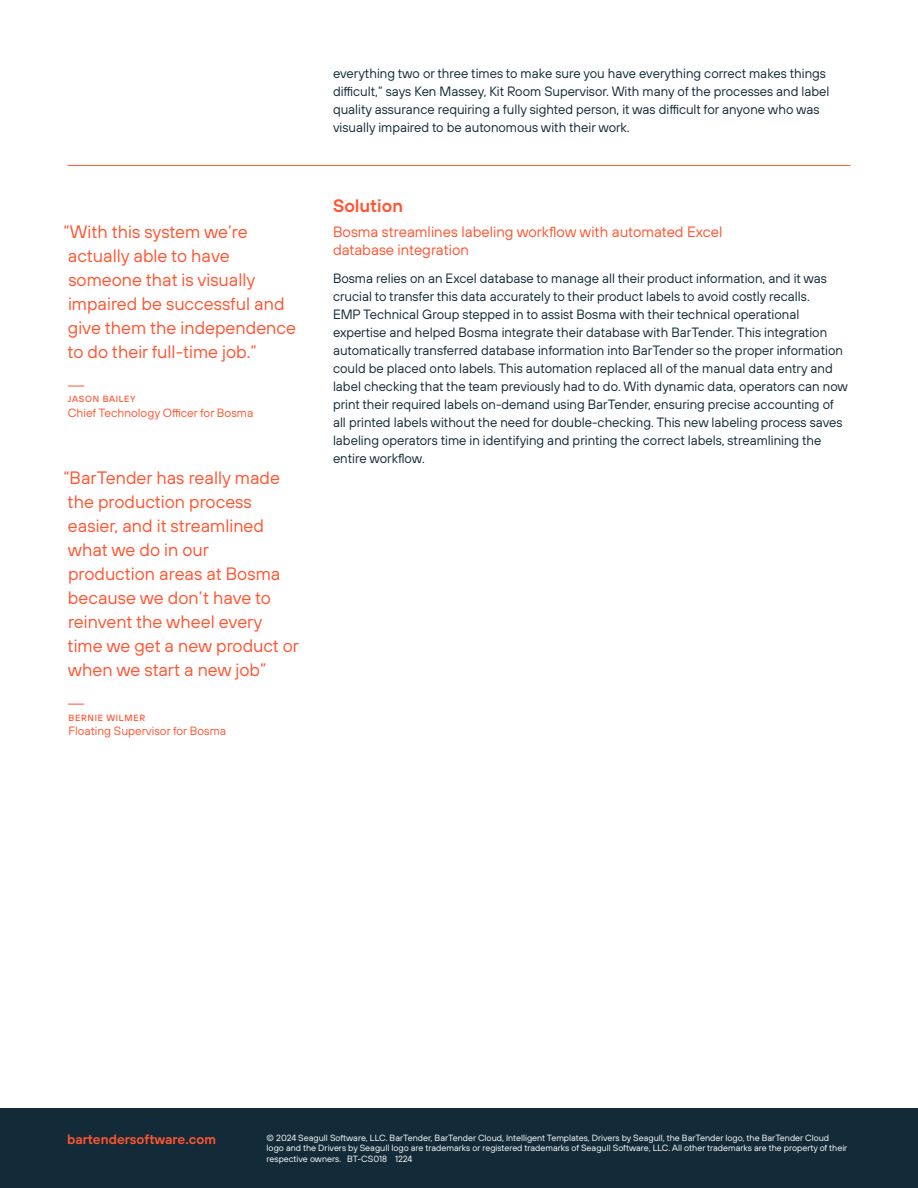
<style>
.page{position:relative;width:918px;height:1188px;background:#fff}
.page>*{position:absolute;margin:0;border:0;box-sizing:border-box;transform-origin:0 0}
.Pullquote{font:18px/24px "TT Hoves Pro";color:#ff5532}
.Subhead{font:18px "TT Hoves Pro Dm Bd";color:#ff5532}
.Body_subhead{font:15px/18px "TT Hoves Pro";color:#ff5532}
.Body{font:13.5px/18px "TT Hoves Pro";color:#132b38}
.t1{font:13.5px "TT Hoves Pro Dm Bd";color:#ff5532}
.Pullquote_Company{font:12px "TT Hoves Pro";color:#ff5532}
.t2{font:9px/10.8px "TT Hoves Pro";color:#fff}
.Pullquote_Name{font:500 9px "TT Hoves Pro";letter-spacing:.075em;color:#ff5532}
</style>
<div class="page">
<div style="left:0;top:1108px;width:918px;height:80px;background:#132b38"></div>
<hr style="left:68px;top:165px;width:782px;height:1px;background:#ff5532">
<svg style="left:68px;top:386px;width:16px;height:1px"></svg>
<svg style="left:68px;top:704px;width:16px;height:1px"></svg>
<p class="Pullquote" style="left:63px;top:220px;width:234px">“With this system we’re actually able to have someone that is visually impaired be successful and give them the independence to do their full-time job.”</p>
<p class="Pullquote_Name" style="left:68px;top:393px;width:69px">JASON BAILEY</p>
<p class="Pullquote_Company" style="left:68px;top:405px;width:187px">Chief Technology Officer for Bosma</p>
<p class="Pullquote" style="left:63px;top:466px;width:237px">“BarTender has really made the production process easier, and it streamlined what we do in our<br>production areas at Bosma because we don’t have to reinvent the wheel every<br>time we get a new product or when we start a new job”</p>
<p class="Pullquote_Name" style="left:69px;top:711px;width:78px">BERNIE WILMER</p>
<p class="Pullquote_Company" style="left:68px;top:723px;width:159px">Floating Supervisor for Bosma</p>
<p class="Body" style="left:333px;top:65px;width:498px">everything two or three times to make sure you have everything correct makes things difficult,” says Ken Massey, Kit Room Supervisor. With many of the processes and label quality assurance requiring a fully sighted person, it was difficult for anyone who was visually impaired to be autonomous with their work.</p>
<p class="Subhead" style="left:333px;top:193px;width:72px">Solution</p>
<p class="Body_subhead" style="left:333px;top:223px;width:391px">Bosma streamlines labeling workflow with automated Excel database integration</p>
<p class="Body" style="left:333px;top:269px;width:517px">Bosma relies on an Excel database to manage all their product information, and it was crucial to transfer this data accurately to their product labels to avoid costly recalls.<br>EMP Technical Group stepped in to assist Bosma with their technical operational expertise and helped Bosma integrate their database with BarTender. This integration automatically transferred database information into BarTender so the proper information could be placed onto labels. This automation replaced all of the manual data entry and label checking that the team previously had to do. With dynamic data, operators can now print their required labels on-demand using BarTender, ensuring precise accounting of all printed labels without the need for double-checking. This new labeling process saves labeling operators time in identifying and printing the correct labels, streamlining the entire workflow.</p>
<p class="t1" style="left:67px;top:1130px;width:150px">bartendersoftware.com</p>
<p class="t2" style="left:267px;top:1132px;width:582px">© 2024 Seagull Software, LLC. BarTender, BarTender Cloud, Intelligent Templates, Drivers by Seagull, the BarTender logo, the BarTender Cloud logo and the Drivers by Seagull logo are trademarks or registered trademarks of Seagull Software, LLC. All other trademarks are the property of their respective owners. BT-CS018 1224</p>
</div>
